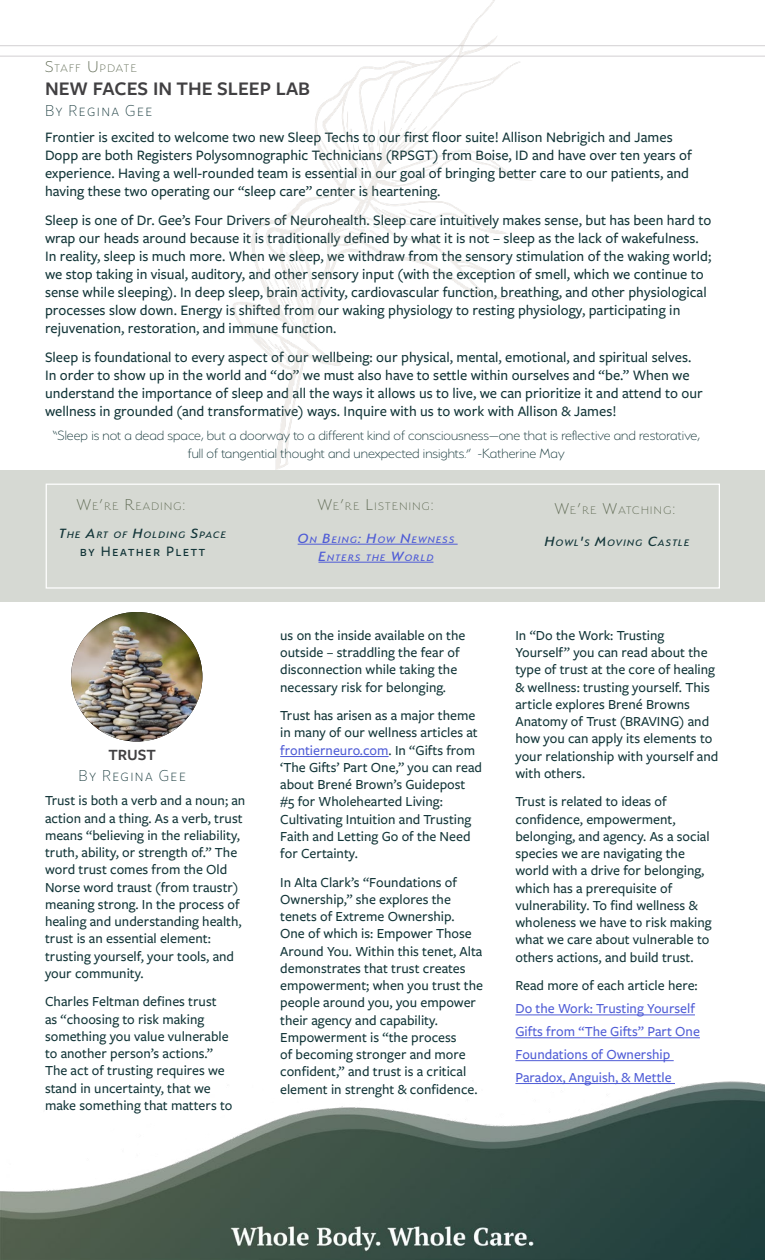
<style>
.page{position:relative;width:765px;height:1260px;background:#fff}
.page>*{position:absolute;margin:0;border:0;box-sizing:border-box;transform-origin:0 0}
.t1{font:600 20px "Freight Sans Pro";color:#414042}
.t2{font:200 17.5px "Freight Sans H Pro";letter-spacing:.08em;color:#123538}
.t3{font:200 17.5px "Serenity";color:#5c6750}
.t4{font:600 16.25px "Freight Sans Pro";color:#414042}
.t5{font:500 15px/18px "Freight Sans Pro";color:#123538}
.t6{font:200 15px/18px "Serenity";color:#123538;text-align:center}
.t7{font:500 15px "Freight Sans Pro";letter-spacing:.08em;color:#123538}
.t8{font:500 14.38px/17.2px "Freight Sans Pro";color:#123538}
.t9{font:500 14.38px/22.9px "Freight Sans Pro";color:#4f5cd6}
.t10{font:200 12.25px "Serenity";letter-spacing:.115em;color:#5c6750}
.t11{font:200 12.25px "Serenity";letter-spacing:.09em;color:#5c6750}
.t12{font:italic 500 10.5px "Serenity";letter-spacing:.115em;color:#123538}
.t13{font:italic 500 10.5px/18px "Serenity";letter-spacing:.115em;color:#4f5cd6;text-align:center}
.s1{font-size:17.5px}
.s2{font-size:15px}
.s3{color:#4f5cd6}
</style>
<div class="page">
<img style="left:0;top:1081px;width:765px;height:179px">
<div style="left:0;top:470px;width:765px;height:131px;background:#d6d9d3"></div>
<div style="left:46px;top:484px;width:674px;height:105px;border:1px solid #fff"></div>
<hr style="left:0;top:45px;width:765px;height:1px;background:#dbd9db">
<hr style="left:0;top:56px;width:765px;height:1px;background:#dbd9db">
<img style="left:233px;top:0;width:299px;height:470px">
<hr style="left:280px;top:756px;width:109px;height:1px;background:#4f5cd6">
<hr style="left:515px;top:1015px;width:180px;height:1px;background:#4f5cd6">
<hr style="left:515px;top:1038px;width:185px;height:1px;background:#4f5cd6">
<hr style="left:515px;top:1060px;width:159px;height:1px;background:#4f5cd6">
<hr style="left:515px;top:1083px;width:160px;height:1px;background:#4f5cd6">
<img style="left:71px;top:612px;width:131px;height:130px">
<hr style="left:298px;top:544px;width:160px;height:1px;background:#4f5cd6">
<hr style="left:318px;top:562px;width:115px;height:1px;background:#4f5cd6">
<p class="t11" style="left:45px;top:62px;width:93px"><span class="s1">S</span>TAFF <span class="s1">U</span> PDATE</p>
<h1 class="t1" style="left:45px;top:75px;width:267px">NEW FACES IN THE SLEEP LAB</h1>
<p class="t2" style="left:45px;top:99px;width:109px">By Regina Gee</p>
<p class="t5" style="left:45px;top:127px;width:648px">Frontier is excited to welcome two new Sleep Techs to our first floor suite! Allison Nebrigich and James Dopp are both Registers Polysomnographic Technicians (RPSGT) from Boise, ID and have over ten years of experience. Having a well-rounded team is essential in our goal of bringing better care to our patients, and having these two operating our “sleep care” center is heartening.</p>
<p class="t5" style="left:45px;top:211px;width:668px">Sleep is one of Dr. Gee’s Four Drivers of Neurohealth. Sleep care intuitively makes sense, but has been hard to wrap our heads around because it is traditionally defined by what it is not – sleep as the lack of wakefulness.<br>In reality, sleep is much more. When we sleep, we withdraw from the sensory stimulation of the waking world; we stop taking in visual, auditory, and other sensory input (with the exception of smell, which we continue to sense while sleeping). In deep sleep, brain activity, cardiovascular function, breathing, and other physiological processes slow down. Energy is shifted from our waking physiology to resting physiology, participating in rejuvenation, restoration, and immune function.</p>
<p class="t5" style="left:45px;top:348px;width:659px">Sleep is foundational to every aspect of our wellbeing: our physical, mental, emotional, and spiritual selves.<br>In order to show up in the world and “do” we must also have to settle within ourselves and “be.” When we understand the importance of sleep and all the ways it allows us to live, we can prioritize it and attend to our wellness in grounded (and transformative) ways. Inquire with us to work with Allison &amp; James!</p>
<p class="t6" style="left:53px;top:426px;width:649px">“Sleep is not a dead space, but a doorway to a different kind of consciousness—one that is reflective and restorative, full of tangential thought and unexpected insights.” -Katherine May</p>
<p class="t10" style="left:77px;top:500px;width:110px"><span class="s1">W</span>E<span class="s1">’</span>RE <span class="s1">R</span>EADING<span class="s1">:</span></p>
<p class="t3" style="left:318px;top:495px;width:16px">W</p>
<p class="t10" style="left:555px;top:504px;width:122px"><span class="s1">W</span>E<span class="s1">’</span>RE <span class="s1">W</span>ATCHING<span class="s1">:</span></p>
<p class="t10" style="left:333px;top:500px;width:102px">E<span class="s1">’</span>RE <span class="s1">L</span>ISTENING<span class="s1">:</span></p>
<p class="t12" style="left:59px;top:529px;width:168px"><span class="s2">T</span>HE <span class="s2">A</span>RT OF <span class="s2">H</span>OLDING <span class="s2">S</span>PACE</p>
<p class="t7" style="left:80px;top:541px;width:127px">by Heather Plett</p>
<p class="t4" style="left:108px;top:744px;width:49px">TRUST</p>
<p class="t2" style="left:78px;top:764px;width:109px">By Regina Gee</p>
<p class="t8" style="left:45px;top:792px;width:202px">Trust is both a verb and a noun; an action and a thing. As a verb, trust means “believing in the reliability, truth, ability, or strength of.” The word trust comes from the Old<br>Norse word traust (from traustr) meaning strong. In the process of healing and understanding health, trust is an essential element: trusting yourself, your tools, and your community.</p>
<p class="t8" style="left:45px;top:993px;width:189px">Charles Feltman defines trust as “choosing to risk making something you value vulnerable to another person’s actions.”<br>The act of trusting requires we stand in uncertainty, that we make something that matters to</p>
<p class="t13" style="left:298px;top:530px;width:152px"><span class="s2">O</span>N <span class="s2">B</span>EING<span class="s2">: H</span>OW <span class="s2">N</span>EWNESS<br><span class="s2">E</span>NTERS THE <span class="s2">W</span>ORLD</p>
<p class="t12" style="left:545px;top:537px;width:122px"><span class="s2">H</span>OWL<span class="s2">'</span>S <span class="s2">M</span>OVING <span class="s2">C</span>AST</p>
<p class="t12" style="left:678px;top:537px;width:13px">LE</p>
<p class="t8" style="left:280px;top:626px;width:187px">us on the inside available on the outside – straddling the fear of disconnection while taking the necessary risk for belonging.</p>
<p class="t8" style="left:280px;top:706px;width:203px">Trust has arisen as a major theme in many of our wellness articles at <span class="s3">frontierneuro.com</span>. In “Gifts from ‘The Gifts’ Part One,” you can read about Brené Brown’s Guidepost #5 for Wholehearted Living:<br>Cultivating Intuition and Trusting<br>Faith and Letting Go of the Need for Certainty.</p>
<p class="t8" style="left:280px;top:873px;width:204px">In Alta Clark’s “Foundations of<br>Ownership,” she explores the tenets of Extreme Ownership.<br>One of which is: Empower Those<br>Around You. Within this tenet, Alta demonstrates that trust creates empowerment; when you trust the people around you, you empower their agency and capability.<br>Empowerment is “the process<br>of becoming stronger and more confident,” and trust is a critical element in strenght &amp; confidence.</p>
<p class="t8" style="left:515px;top:626px;width:204px">In “Do the Work: Trusting<br>Yourself” you can read about the type of trust at the core of healing &amp; wellness: trusting yourself. This article explores Brené Browns<br>Anatomy of Trust (BRAVING) and how you can apply its elements to your relationship with yourself and with others.</p>
<p class="t8" style="left:515px;top:793px;width:198px">Trust is related to ideas of confidence, empowerment, belonging, and agency. As a social species we are navigating the world with a drive for belonging, which has a prerequisite of vulnerability. To find wellness &amp; wholeness we have to risk making what we care about vulnerable to others actions, and build trust.</p>
<p class="t8" style="left:515px;top:976px;width:184px">Read more of each article here:</p>
<p class="t9" style="left:515px;top:996px;width:186px">Do the Work: Trusting Yourself<br>Gifts from “The Gifts” Part One<br>Foundations of Ownership<br>Paradox, Anguish, &amp; Mettle</p>
</div>
